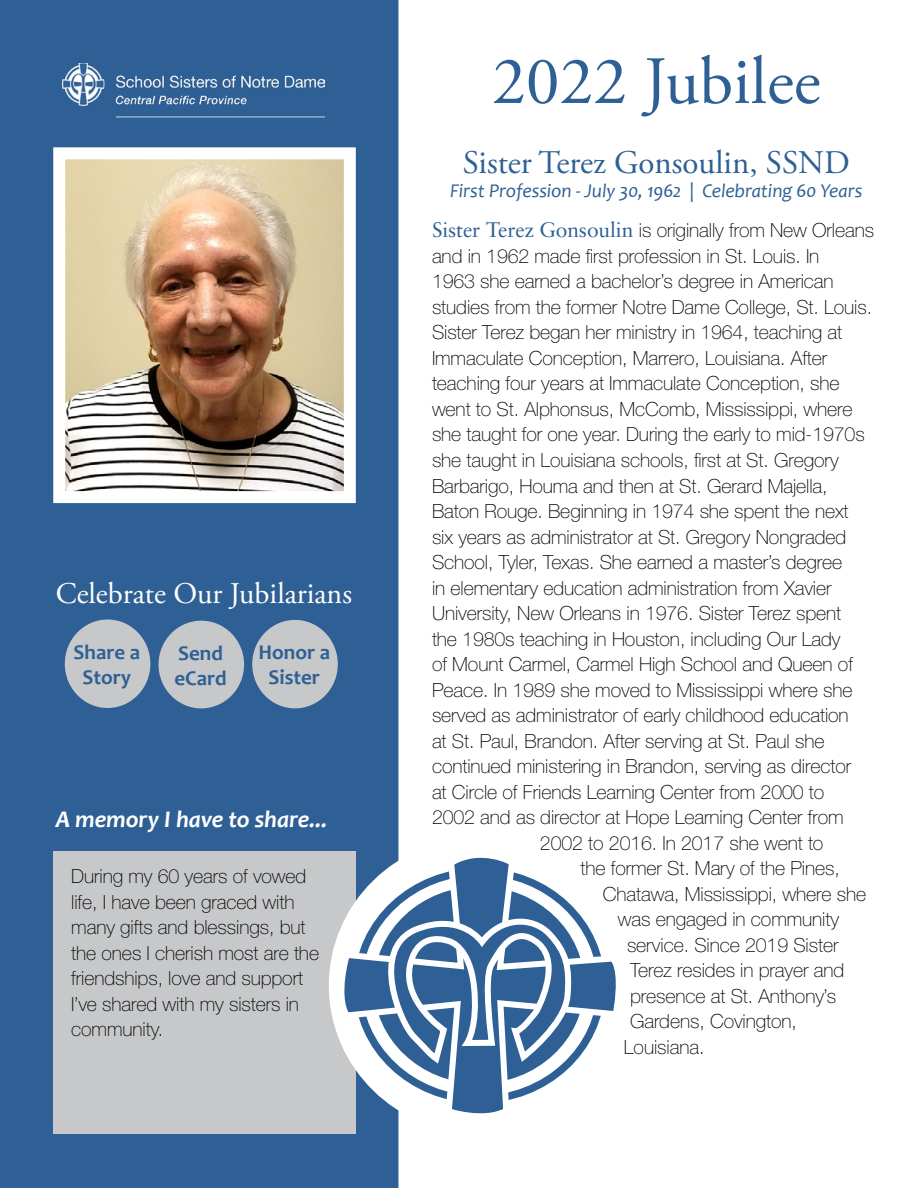
<style>
.page{position:relative;width:918px;height:1188px;background:#fff}
.page>*{position:absolute;margin:0;border:0;box-sizing:border-box;transform-origin:0 0}
.t1{font:67.5px "Adobe Garamond Pro";color:#2e6095}
.t2{font:33px "Adobe Garamond Pro";color:#2e6095}
.t3{font:30px "Adobe Garamond Pro";color:#fff}
.t4{font:italic 700 24px "Candara";letter-spacing:-.005em;color:#fff}
.t5{font:700 21px/25.2px "Candara";color:#2e6095;text-align:center}
.t6{font:100 19.5px/25.5px "Helvetica Neue LT Std";letter-spacing:-.005em;color:#000}
.t7{font:italic 19.5px "Candara";letter-spacing:-.005em;color:#2e6095}
.s1{font-family:"Sabon LT Pro";font-weight:400;font-size:21px;color:#2e6095}
</style>
<div class="page">
<div style="left:0;top:0;width:398px;height:1188px;background:#2f6095"></div>
<div style="left:53px;top:851px;width:303px;height:283px;background:#c7c8ca"></div>
<img style="left:66px;top:160px;width:277px;height:330px">
<div style="left:53px;top:147px;width:303px;height:356px;border:12px solid #fff"></div>
<div style="left:159px;top:621px;width:85px;height:87px;background:#c7c8ca;border-radius:50%"></div>
<div style="left:252px;top:620px;width:86px;height:88px;background:#c7c8ca;border-radius:50%"></div>
<div style="left:65px;top:620px;width:85px;height:88px;background:#c7c8ca;border-radius:50%"></div>
<svg style="left:335px;top:756px;width:281px;height:432px"></svg>
<svg style="left:362px;top:907px;width:214px;height:189px"></svg>
<img style="left:62px;top:63px;width:263px;height:59px">
<h3 class="t3" style="left:56px;top:576px;width:298px">Celebrate Our Jubilarians</h3>
<p class="t5" style="left:74px;top:639px;width:68px">Share a<br>Story</p>
<p class="t5" style="left:174px;top:640px;width:54px;text-align:left">Send eCard</p>
<p class="t5" style="left:258px;top:640px;width:73px">Honor a<br>Sister</p>
<p class="t4" style="left:56px;top:805px;width:273px">A memory I have to share...</p>
<p class="t6" style="left:71px;top:864px;width:249px">During my 60 years of vowed life, I have been graced with many gifts and blessings, but the ones I cherish most are the friendships, love and support<br>I’ve shared with my sisters in community.</p>
<h1 class="t1" style="left:492px;top:41px;width:330px">2022 Jubilee</h1>
<h2 class="t2" style="left:463px;top:143px;width:388px">Sister Terez Gonsoulin, SSND</h2>
<p class="t7" style="left:450px;top:179px;width:414px">First Profession - July 30, 1962 | Celebrating 60 Years</p>
<p class="t6" style="left:432px;top:218px;width:444px"><span class="s1">Sister Terez Gonsoulin</span> is originally from New Orleans</p>
<p class="t6" style="left:432px;top:243px;width:389px">and in 1962 made first profession in St. Louis. In</p>
<p class="t6" style="left:432px;top:269px;width:403px">1963 she earned a bachelor’s degree in American</p>
<p class="t6" style="left:432px;top:294px;width:442px">studies from the former Notre Dame College, St. Louis.</p>
<p class="t6" style="left:432px;top:320px;width:412px">Sister Terez began her ministry in 1964, teaching at</p>
<p class="t6" style="left:432px;top:345px;width:397px">Immaculate Conception, Marrero, Louisiana. After</p>
<p class="t6" style="left:432px;top:371px;width:409px">teaching four years at Immaculate Conception, she</p>
<p class="t6" style="left:432px;top:396px;width:422px">went to St. Alphonsus, McComb, Mississippi, where</p>
<p class="t6" style="left:432px;top:422px;width:434px">she taught for one year. During the early to mid-1970s</p>
<p class="t6" style="left:432px;top:447px;width:408px">she taught in Louisiana schools, first at St. Gregory</p>
<p class="t6" style="left:432px;top:473px;width:397px">Barbarigo, Houma and then at St. Gerard Majella,</p>
<p class="t6" style="left:432px;top:498px;width:418px">Baton Rouge. Beginning in 1974 she spent the next</p>
<p class="t6" style="left:432px;top:524px;width:416px">six years as administrator at St. Gregory Nongraded</p>
<p class="t6" style="left:432px;top:549px;width:412px">School, Tyler, Texas. She earned a master’s degree</p>
<p class="t6" style="left:432px;top:575px;width:401px">in elementary education administration from Xavier</p>
<p class="t6" style="left:432px;top:600px;width:411px">University, New Orleans in 1976. Sister Terez spent</p>
<p class="t6" style="left:432px;top:626px;width:410px">the 1980s teaching in Houston, including Our Lady</p>
<p class="t6" style="left:432px;top:651px;width:423px">of Mount Carmel, Carmel High School and Queen of</p>
<p class="t6" style="left:432px;top:677px;width:422px">Peace. In 1989 she moved to Mississippi where she</p>
<p class="t6" style="left:432px;top:702px;width:418px">served as administrator of early childhood education</p>
<p class="t6" style="left:432px;top:728px;width:394px">at St. Paul, Brandon. After serving at St. Paul she</p>
<p class="t6" style="left:432px;top:753px;width:421px">continued ministering in Brandon, serving as director</p>
<p class="t6" style="left:432px;top:779px;width:394px">at Circle of Friends Learning Center from 2000 to</p>
<p class="t6" style="left:432px;top:804px;width:413px">2002 and as director at Hope Learning Center from</p>
<p class="t6" style="left:540px;top:830px;width:285px">2002 to 2016. In 2017 she went to</p>
<p class="t6" style="left:580px;top:855px;width:261px">the former St. Mary of the Pines,</p>
<p class="t6" style="left:603px;top:881px;width:265px">Chatawa, Mississippi, where she</p>
<p class="t6" style="left:618px;top:906px;width:223px">was engaged in community</p>
<p class="t6" style="left:627px;top:932px;width:213px">service. Since 2019 Sister</p>
<p class="t6" style="left:630px;top:957px;width:216px">Terez resides in prayer and</p>
<p class="t6" style="left:630px;top:983px;width:208px">presence at St. Anthony’s</p>
<p class="t6" style="left:630px;top:1008px;width:168px">Gardens, Covington,</p>
<p class="t6" style="left:624px;top:1034px;width:82px">Louisiana.</p>
</div>
